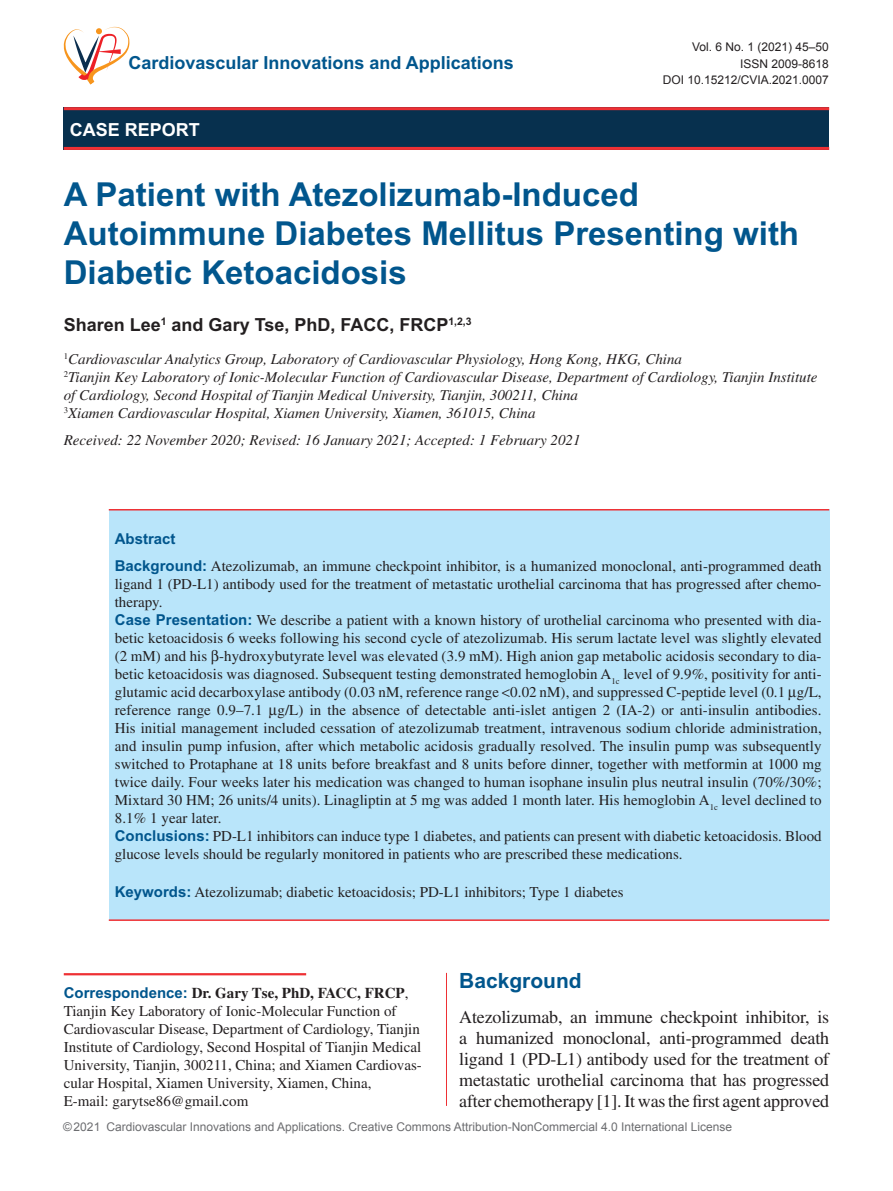
<style>
.page{position:relative;width:893px;height:1191px;background:#fff}
.page>*{position:absolute;margin:0;border:0;box-sizing:border-box;transform-origin:0 0}
.t1{font:700 33px/39px "Arial";color:#01568d}
.t2{font:700 21px "Arial";color:#01568d}
.t3{font:18px/21px "Times";letter-spacing:-.01em;color:#231f20;text-align:justify}
.t4{font:700 18px "Arial";color:#01568d}
.t5{font:700 18px "Arial";color:#231f20}
.t6{font:700 18px "Arial";color:#fff}
.t7{font:15px/18px "Times";letter-spacing:.005em;color:#231f20}
.t8{font:italic 15px/18px "Times";color:#231f20}
.t9{font:700 15px "Arial";color:#01568d}
.t10{font:12px "Arial";color:#6c6d70}
.t11{font:12px/16.5px "Arial";color:#231f20;text-align:right}
.s1{font-family:"Arial";font-weight:700;color:#01568d}
.s2{font-weight:700}
</style>
<div class="page">
<svg style="left:64px;top:27px;width:65px;height:57px"></svg>
<hr style="left:446px;top:973px;width:1px;height:133px;background:#ee3034">
<div style="left:64px;top:108px;width:765px;height:42px;background:#07304e"></div>
<hr style="left:64px;top:107px;width:765px;height:3px;background:#ee3034">
<hr style="left:64px;top:147px;width:765px;height:3px;background:#ee3034">
<div style="left:109px;top:509px;width:720px;height:411px;background:#b9e5fa"></div>
<hr style="left:109px;top:509px;width:720px;height:1px;background:#ee3034">
<hr style="left:109px;top:919px;width:720px;height:2px;background:#ee3034">
<hr style="left:64px;top:973px;width:242px;height:2px;background:#ee3034">
<p class="t4" style="left:128px;top:53px;width:387px">Cardiovascular Innovations and Applications</p>
<p class="t6" style="left:70px;top:119px;width:132px">CASE REPORT</p>
<p class="t11" style="left:663px;top:39px;width:168px">Vol. 6 No. 1 (2021) 45–50<br>ISSN 2009-8618<br>DOI 10.15212/CVIA.2021.0007</p>
<h1 class="t1" style="left:64px;top:175px;width:737px">A Patient with Atezolizumab-Induced<br>Autoimmune Diabetes Mellitus Presenting with<br>Diabetic Ketoacidosis</h1>
<p class="t5" style="left:64px;top:314px;width:409px">Sharen Lee<sup>1</sup> and Gary Tse, PhD, FACC, FRCP<sup>1,2,3</sup></p>
<p class="t8" style="left:64px;top:350px;width:755px"><sup>1</sup>Cardiovascular Analytics Group, Laboratory of Cardiovascular Physiology, Hong Kong, HKG, China<br><sup>2</sup>Tianjin Key Laboratory of Ionic-Molecular Function of Cardiovascular Disease, Department of Cardiology, Tianjin Institute of Cardiology, Second Hospital of Tianjin Medical University, Tianjin, 300211, China<br><sup>3</sup>Xiamen Cardiovascular Hospital, Xiamen University, Xiamen, 361015, China</p>
<p class="t8" style="left:64px;top:431px;width:518px">Received: 22 November 2020; Revised: 16 January 2021; Accepted: 1 February 2021</p>
<p class="t9" style="left:115px;top:530px;width:62px">Abstract</p>
<p class="t7" style="left:115px;top:557px;width:708px"><span class="s1">Background:</span> Atezolizumab, an immune checkpoint inhibitor, is a humanized monoclonal, anti-programmed death ligand 1 (PD-L1) antibody used for the treatment of metastatic urothelial carcinoma that has progressed after chemo&shy;therapy.<br><span class="s1">Case Presentation:</span> We describe a patient with a known history of urothelial carcinoma who presented with dia&shy;betic ketoacidosis 6 weeks following his second cycle of atezolizumab. His serum lactate level was slightly elevated (2 mM) and his -hydroxybutyrate level was elevated (3.9 mM). High anion gap metabolic acidosis secondary to dia&shy;betic ketoacidosis was diagnosed. Subsequent testing demonstrated hemoglobin A<sub>1c</sub> level of 9.9%, positivity for anti&shy;glutamic acid decarboxylase antibody (0.03 nM, reference range 0.02 nM), and suppressed C-peptide level (0.1 g/L, reference range 0.9–7.1 g/L) in the absence of detectable anti-islet antigen 2 (IA-2) or anti-insulin antibodies.<br>His initial management included cessation of atezolizumab treatment, intravenous sodium chloride administration, and insulin pump infusion, after which metabolic acidosis gradually resolved. The insulin pump was subsequently switched to Protaphane at 18 units before breakfast and 8 units before dinner, together with metformin at 1000 mg twice daily. Four weeks later his medication was changed to human isophane insulin plus neutral insulin (70%/30%; Mixtard 30 HM; 26 units/4 units). Linagliptin at 5 mg was added 1 month later. His hemoglobin A<sub>1c</sub> level declined to 8.1% 1 year later.<br><span class="s1">Conclusions:</span> PD-L1 inhibitors can induce type 1 diabetes, and patients can present with diabetic ketoacidosis. Blood glucose levels should be regularly monitored in patients who are prescribed these medications.</p>
<p class="t7" style="left:115px;top:882px;width:510px"><span class="s1">Keywords:</span> Atezolizumab; diabetic ketoacidosis; PD-L1 inhibitors; Type 1 diabetes</p>
<p class="t7" style="left:64px;top:983px;width:360px"><span class="s1">Correspondence:</span> <span class="s2">Dr. Gary Tse, PhD, FACC, FRCP</span>, Tianjin Key Laboratory of Ionic-Molecular Function of Cardiovascular Disease, Department of Cardiology, Tianjin Institute of Cardiology, Second Hospital of Tianjin Medical University, Tianjin, 300211, China; and Xiamen Cardiovas&shy;cular Hospital, Xiamen University, Xiamen, China,<br>E-mail: garytse86@gmail.com</p>
<h2 class="t2" style="left:459px;top:969px;width:124px">Background</h2>
<p class="t3" style="left:459px;top:1006px;width:371px">Atezolizumab, an immune checkpoint inhibitor, is a humanized monoclonal, anti-programmed death ligand 1 (PD-L1) antibody used for the treatment of metastatic urothelial carcinoma that has progressed after chemotherapy [1]. It was the first agent approved</p>
<p class="t10" style="left:63px;top:1118px;width:670px">©2021 Cardiovascular Innovations and Applications. Creative Commons Attribution-NonCommercial 4.0 International License</p>
</div>
